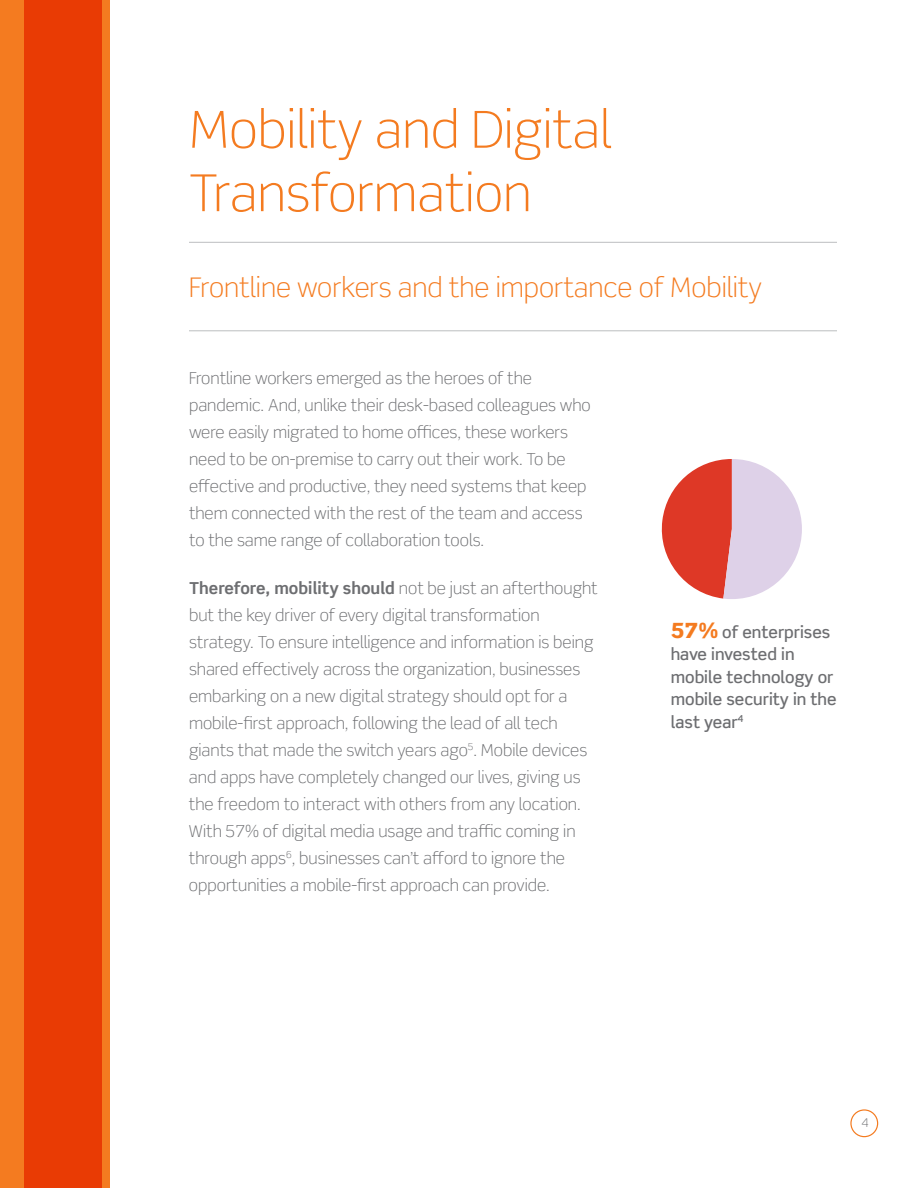
<style>
.page{position:relative;width:918px;height:1188px;background:#fff}
.page>*{position:absolute;margin:0;border:0;box-sizing:border-box;transform-origin:0 0}
.t1{font:300 51px/63.4px "Scene Std";color:#f47b20}
.t2{font:300 27px "Scene Std";color:#f47b20}
.t3{font:300 16.5px/27px "Scene Std";color:#6d6e71}
.t4{font:500 16.5px/22.5px "Scene Std";color:#6d6e71}
.t5{font:300 12px "Scene Std";color:#6d6e71}
.s1{font-weight:700}
.s2{font-weight:900;font-size:21px;color:#f47b20}
</style>
<div class="page">
<div style="left:850px;top:1109px;width:28px;height:28px;border:1px solid #f47b20;border-radius:50%"></div>
<div style="left:0;top:0;width:110px;height:1188px;background:#f47b20"></div>
<div style="left:24px;top:0;width:78px;height:1188px;background:#e93b04"></div>
<hr style="left:189px;top:242px;width:648px;height:1px;background:#bcbec0">
<hr style="left:189px;top:330px;width:648px;height:1px;background:#bcbec0">
<svg style="left:661px;top:459px;width:141px;height:140px"></svg>
<h1 class="t1" style="left:189px;top:98px;width:424px">Mobility and Digital<br>Transformation</h1>
<h2 class="t2" style="left:189px;top:271px;width:575px">Frontline workers and the importance of Mobility</h2>
<p class="t3" style="left:189px;top:365px;width:403px">Frontline workers emerged as the heroes of the pandemic. And, unlike their desk-based colleagues who were easily migrated to home offices, these workers need to be on-premise to carry out their work. To be effective and productive, they need systems that keep them connected with the rest of the team and access to the same range of collaboration tools.</p>
<p class="t3" style="left:189px;top:574px;width:410px"><span class="s1">Therefore, mobility should</span> not be just an afterthought but the key driver of every digital transformation strategy. To ensure intelligence and information is being shared effectively across the organization, businesses embarking on a new digital strategy should opt for a mobile-first approach, following the lead of all tech giants that made the switch years ago<sup>5</sup>. Mobile devices and apps have completely changed our lives, giving us the freedom to interact with others from any location.<br>With 57% of digital media usage and traffic coming in through apps<sup>6</sup>, businesses can’t afford to ignore the opportunities a mobile-first approach can provide.</p>
<p class="t4" style="left:671px;top:620px;width:167px"><span class="s2">57%</span> of enterprises have invested in mobile technology or mobile security in the last year<sup>4</sup></p>
<p class="t5" style="left:862px;top:1116px;width:9px">4</p>
</div>
